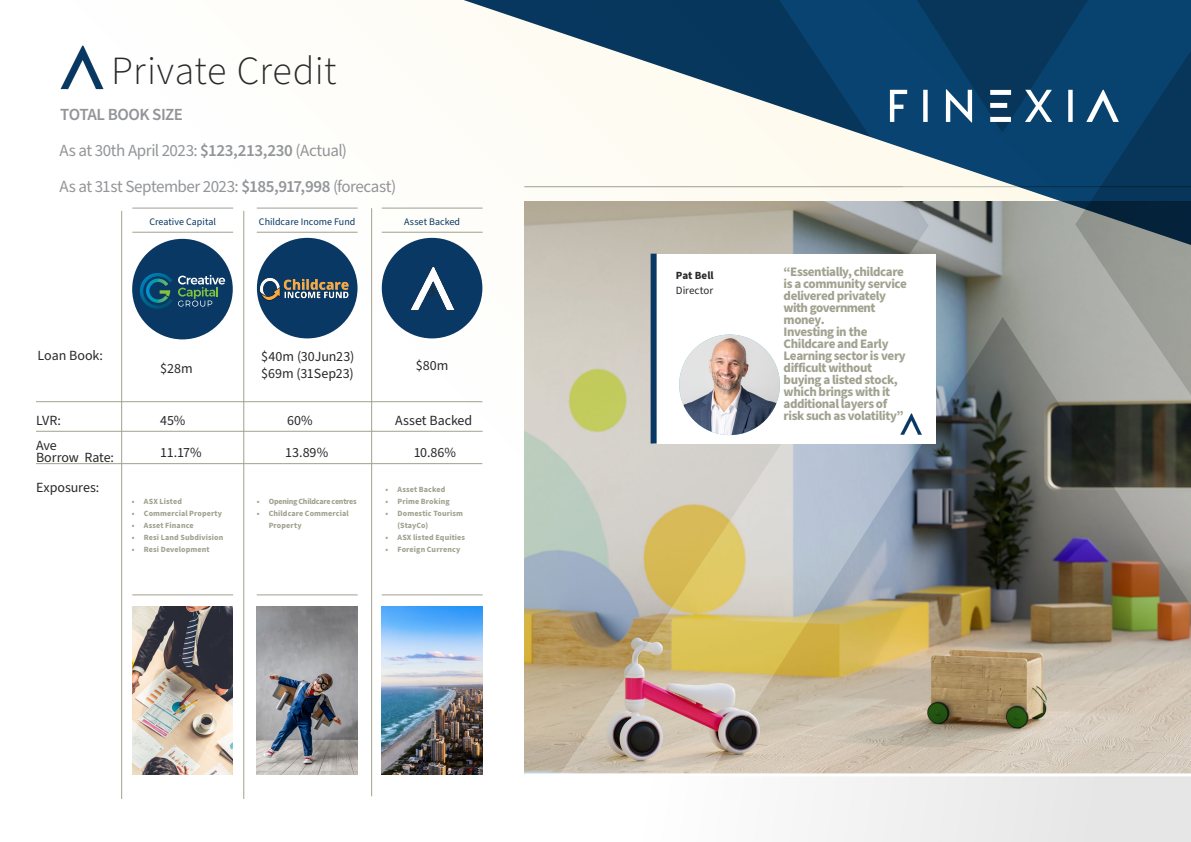
<style>
.page{position:relative;width:1191px;height:842px;background:#fff}
.page>*{position:absolute;margin:0;border:0;box-sizing:border-box;transform-origin:0 0}
.t1{font:300 40px "Source Sans Pro";letter-spacing:.01em;color:#292929}
.t2{font:17px/36px "Source Sans Pro";letter-spacing:-.03em;color:#939598}
.t3{font:600 17px "Source Sans Pro";letter-spacing:-.03em;color:#939598}
.t4{font:15px "Source Sans Pro";color:#292929}
.t5{font:14px/17px "Source Sans Pro";letter-spacing:-.005em;color:#292929}
.t6{font:700 13px/12px "Source Sans Pro";letter-spacing:-.03em;color:#a0a18f}
.t7{font:11px "Source Sans Pro";color:#292929}
.t8{font:700 11px "Source Sans Pro";letter-spacing:.005em;color:#292929}
.t9{font:10px "Source Sans Pro";color:#083863}
.t10{font:700 8px/12px "Source Sans Pro";letter-spacing:.015em;color:#a0a18f}
.t11{font:700 8px "Source Sans Pro";letter-spacing:-.025em;color:#a0a18f}
.s1{font-weight:600}
</style>
<div class="page">
<div style="left:0;top:775px;width:1191px;height:67px;background:linear-gradient(to right,#fff,#eaeaea)"></div>
<hr style="left:244px;top:211px;width:1px;height:588px;background:#a0a18f">
<hr style="left:121px;top:211px;width:1px;height:588px;background:#a0a18f">
<hr style="left:371px;top:208px;width:1px;height:588px;background:#a0a18f">
<hr style="left:382px;top:595px;width:100px;height:1px;background:#a0a18f">
<hr style="left:382px;top:232px;width:100px;height:1px;background:#a0a18f">
<hr style="left:257px;top:595px;width:101px;height:1px;background:#a0a18f">
<hr style="left:257px;top:232px;width:101px;height:1px;background:#a0a18f">
<hr style="left:132px;top:595px;width:101px;height:1px;background:#a0a18f">
<hr style="left:132px;top:232px;width:101px;height:1px;background:#a0a18f">
<hr style="left:36px;top:401px;width:446px;height:1px;background:#a0a18f">
<hr style="left:36px;top:431px;width:446px;height:1px;background:#a0a18f">
<hr style="left:36px;top:463px;width:446px;height:1px;background:#a0a18f">
<hr style="left:382px;top:208px;width:100px;height:1px;background:#a0a18f">
<hr style="left:257px;top:208px;width:101px;height:1px;background:#a0a18f">
<hr style="left:132px;top:208px;width:101px;height:1px;background:#a0a18f">
<img style="left:382px;top:607px;width:100px;height:168px">
<img style="left:257px;top:607px;width:101px;height:168px">
<img style="left:132px;top:607px;width:101px;height:168px">
<img style="left:524px;top:254px;width:35px;height:519px">
<div style="left:132px;top:239px;width:101px;height:100px;background:#083863;border-radius:50%"></div>
<div style="left:257px;top:238px;width:100px;height:100px;background:#083863;border-radius:50%"></div>
<div style="left:382px;top:238px;width:100px;height:100px;background:#083863;border-radius:50%"></div>
<img style="left:60px;top:45px;width:44px;height:44px">
<svg style="left:452px;top:0;width:107px;height:254px;fill:#fefcf6"></svg>
<img style="left:559px;top:0;width:632px;height:773px">
<svg style="left:946px;top:89px;width:26px;height:33px"></svg>
<svg style="left:890px;top:90px;width:17px;height:32px"></svg>
<svg style="left:923px;top:90px;width:4px;height:32px"></svg>
<svg style="left:1025px;top:90px;width:27px;height:32px"></svg>
<svg style="left:1068px;top:90px;width:4px;height:32px"></svg>
<div style="left:990px;top:90px;width:21px;height:5px;background:#fff"></div>
<div style="left:990px;top:103px;width:17px;height:5px;background:#fff"></div>
<div style="left:990px;top:117px;width:21px;height:5px;background:#fff"></div>
<svg style="left:1086px;top:90px;width:32px;height:32px"></svg>
<img style="left:410px;top:266px;width:44px;height:44px">
<img style="left:260px;top:278px;width:89px;height:22px">
<svg style="left:140px;top:273px;width:85px;height:36px"></svg>
<hr style="left:524px;top:773px;width:667px;height:3px;background:#fff">
<div style="left:654px;top:254px;width:281px;height:189px;background:#fff"></div>
<div style="left:650px;top:254px;width:6px;height:189px;background:#083863"></div>
<img style="left:679px;top:334px;width:101px;height:101px;border-radius:50px">
<img style="left:900px;top:413px;width:21px;height:21px">
<h1 class="t1" style="left:111px;top:44px;width:227px">Private Credit</h1>
<h2 class="t3" style="left:60px;top:103px;width:124px">TOTAL BOOK SIZE</h2>
<h2 class="t2" style="left:60px;top:133px;width:338px">As at 30th April 2023: <span class="s1">$123,213,230</span> (Actual)<br>As at 31st September 2023: <span class="s1">$185,917,998</span> (forecast)</h2>
<p class="t9" style="left:149px;top:215px;width:68px">Creative Capital</p>
<p class="t9" style="left:259px;top:215px;width:98px">Childcare Income Fund</p>
<p class="t9" style="left:404px;top:215px;width:57px">Asset Backed</p>
<p class="t4" style="left:303px;top:281px;width:9px">2</p>
<p class="t4" style="left:427px;top:281px;width:9px">3</p>
<p class="t5" style="left:38px;top:347px;width:67px">Loan Book:</p>
<p class="t5" style="left:36px;top:408px;width:26px;line-height:25.4px">LVR:<br>Ave</p>
<p class="t5" style="left:36px;top:442px;width:80px;line-height:30.5px">Borrow Rate:<br>Exposures:</p>
<p class="t5" style="left:160px;top:360px;width:34px">$28m</p>
<p class="t5" style="left:261px;top:348px;width:94px">$40m (30Jun23) $69m (31Sep23)</p>
<p class="t5" style="left:416px;top:357px;width:34px">$80m</p>
<p class="t5" style="left:160px;top:412px;width:27px">45%</p>
<p class="t5" style="left:287px;top:412px;width:27px">60%</p>
<p class="t5" style="left:395px;top:412px;width:79px">Asset Backed</p>
<p class="t5" style="left:160px;top:444px;width:43px">11.17%</p>
<p class="t5" style="left:285px;top:444px;width:45px">13.89%</p>
<p class="t5" style="left:414px;top:444px;width:44px">10.86%</p>
<p class="t10" style="left:132px;top:496px;width:52px">• ASX Listed</p>
<p class="t10" style="left:132px;top:508px;width:92px">• Commercial Property</p>
<p class="t10" style="left:132px;top:520px;width:63px">• Asset Finance</p>
<p class="t10" style="left:132px;top:532px;width:93px">• Resi Land Subdivision</p>
<p class="t10" style="left:132px;top:544px;width:79px">• Resi Development</p>
<p class="t11" style="left:257px;top:496px;width:102px">• Opening Childcare centres</p>
<p class="t10" style="left:269px;top:508px;width:82px;text-indent:-12px">• Childcare Commercial<br>Property</p>
<p class="t10" style="left:385px;top:484px;width:61px">• Asset Backed</p>
<p class="t10" style="left:385px;top:496px;width:66px">• Prime Broking</p>
<p class="t10" style="left:397px;top:508px;width:67px;text-indent:-12px">• Domestic Tourism (StayCo)</p>
<p class="t10" style="left:385px;top:532px;width:81px">• ASX listed Equities</p>
<p class="t10" style="left:385px;top:544px;width:76px">• Foreign Currency</p>
<p class="t8" style="left:676px;top:268px;width:39px">Pat Bell</p>
<p class="t7" style="left:676px;top:283px;width:39px">Director</p>
<p class="t6" style="left:783px;top:266px;width:125px">“Essentially, childcare is a community service delivered privately with government money.<br>Investing in the<br>Childcare and Early<br>Learning sector is very difficult without buying a listed stock, which brings with it additional layers of risk such as volatility”</p>
</div>
